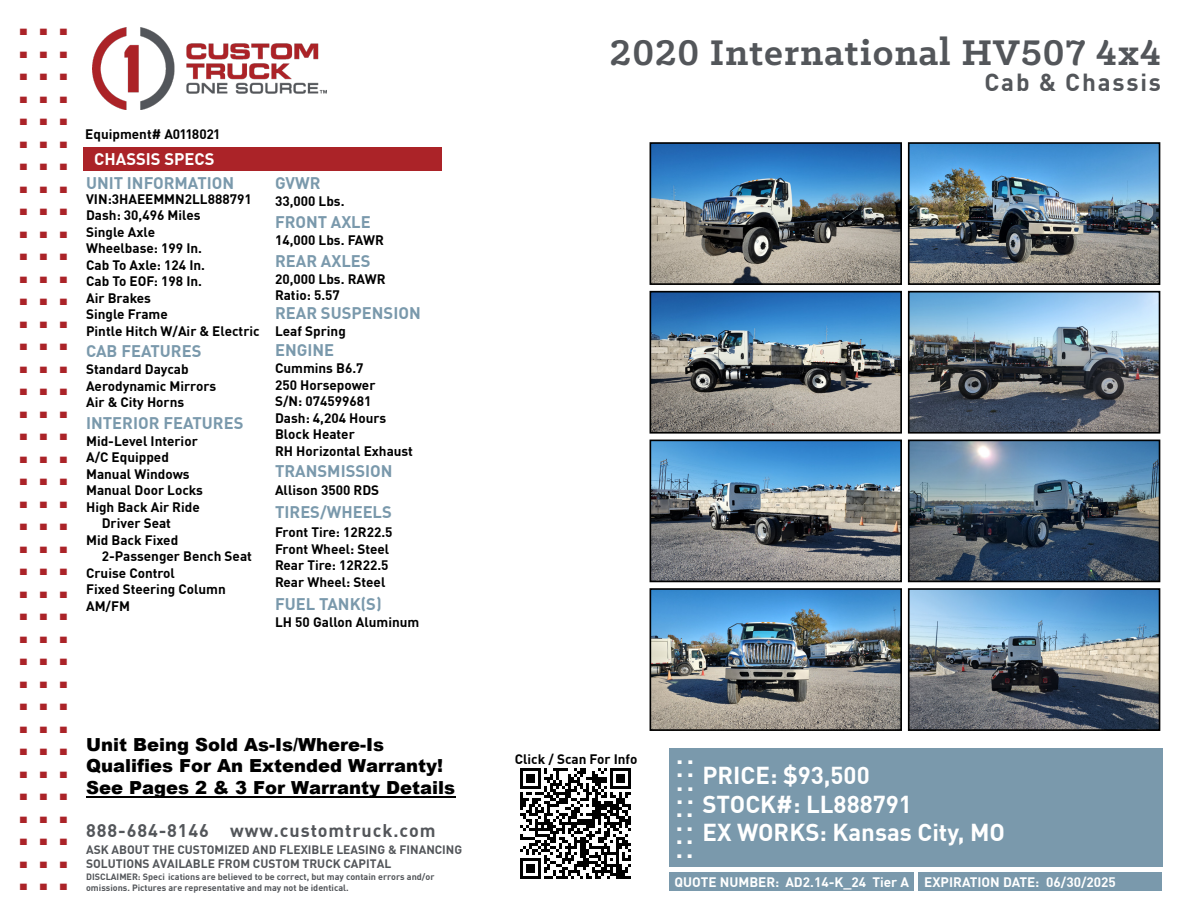
<style>
.page{position:relative;width:1188px;height:918px;background:#fff}
.page>*{position:absolute;margin:0;border:0;box-sizing:border-box;transform-origin:0 0}
.t1{font:700 45px "DIN Pro";color:#ab2328}
.t2{font:700 40.35px "Klinic Slab";letter-spacing:.025em;color:#53565a}
.t3{font:700 25.5px "DIN Pro";color:#fff}
.t4{font:700 24.15px "DIN Pro";letter-spacing:.075em;color:#53565a}
.t5{font:700 24px/28.8px "DIN Pro";color:#fff}
.t6{font:900 18px/21.6px "Arial";color:#000}
.t7{font:700 18px "DIN Pro";letter-spacing:.05em;color:#53565a}
.t8{font:700 16.5px "DIN Pro";color:#7a99ac}
.t9{font:700 16.5px "DIN Pro";color:#fff}
.t10{font:700 13.5px/16.5px "DIN Pro";color:#000}
.t11{font:700 13.5px "DIN Pro";color:#fff}
.t12{font:700 12px/14.4px "DIN Pro";color:#53565a}
.t13{font:700 9px/10.8px "DIN Pro";color:#53565a}
</style>
<div class="page">
<img style="left:92px;top:28px;width:235px;height:82px">
<div style="left:669px;top:748px;width:493px;height:119px;background:#7a99ac"></div>
<div style="left:919px;top:872px;width:243px;height:19px;background:#7a99ac"></div>
<div style="left:669px;top:872px;width:244px;height:19px;background:#7a99ac"></div>
<div style="left:83px;top:147px;width:359px;height:24px;background:#ab2328"></div>
<svg style="left:520px;top:768px;width:111px;height:111px"></svg>
<img style="left:653px;top:145px;width:246px;height:137px">
<div style="left:650px;top:142px;width:252px;height:143px;border:2px solid #000"></div>
<img style="left:911px;top:145px;width:246px;height:137px">
<div style="left:908px;top:142px;width:252px;height:143px;border:2px solid #000"></div>
<img style="left:653px;top:294px;width:246px;height:137px">
<div style="left:650px;top:291px;width:252px;height:143px;border:2px solid #000"></div>
<img style="left:911px;top:294px;width:246px;height:137px">
<div style="left:908px;top:291px;width:252px;height:143px;border:2px solid #000"></div>
<img style="left:653px;top:443px;width:246px;height:136px">
<div style="left:650px;top:440px;width:252px;height:142px;border:2px solid #000"></div>
<img style="left:911px;top:443px;width:246px;height:136px">
<div style="left:908px;top:440px;width:252px;height:142px;border:2px solid #000"></div>
<img style="left:653px;top:591px;width:246px;height:137px">
<div style="left:650px;top:588px;width:252px;height:143px;border:2px solid #000"></div>
<img style="left:911px;top:591px;width:246px;height:137px">
<div style="left:908px;top:588px;width:252px;height:143px;border:2px solid #000"></div>
<hr style="left:86px;top:797px;width:369px;height:1px;background:#000">
<h1 class="t1" style="left:17px;top:-16px;width:54px">...</h1>
<h1 class="t1" style="left:17px;top:6px;width:54px">...</h1>
<h1 class="t1" style="left:17px;top:29px;width:54px">...</h1>
<h1 class="t1" style="left:17px;top:51px;width:54px">...</h1>
<h1 class="t1" style="left:17px;top:74px;width:54px">...</h1>
<h1 class="t1" style="left:17px;top:96px;width:54px">...</h1>
<h1 class="t1" style="left:17px;top:119px;width:54px">...</h1>
<h1 class="t1" style="left:17px;top:141px;width:54px">...</h1>
<h1 class="t1" style="left:17px;top:164px;width:54px">...</h1>
<h1 class="t1" style="left:17px;top:186px;width:54px">...</h1>
<h1 class="t1" style="left:17px;top:209px;width:54px">...</h1>
<h1 class="t1" style="left:17px;top:231px;width:54px">...</h1>
<h1 class="t1" style="left:17px;top:254px;width:54px">...</h1>
<h1 class="t1" style="left:17px;top:276px;width:54px">...</h1>
<h1 class="t1" style="left:17px;top:299px;width:54px">...</h1>
<h1 class="t1" style="left:17px;top:321px;width:54px">...</h1>
<h1 class="t1" style="left:17px;top:344px;width:54px">...</h1>
<h1 class="t1" style="left:17px;top:366px;width:54px">...</h1>
<h1 class="t1" style="left:17px;top:389px;width:54px">...</h1>
<h1 class="t1" style="left:17px;top:411px;width:54px">...</h1>
<h1 class="t1" style="left:17px;top:434px;width:54px">...</h1>
<h1 class="t1" style="left:17px;top:456px;width:54px">...</h1>
<h1 class="t1" style="left:17px;top:479px;width:54px">...</h1>
<h1 class="t1" style="left:17px;top:501px;width:54px">...</h1>
<h1 class="t1" style="left:17px;top:524px;width:54px">...</h1>
<h1 class="t1" style="left:17px;top:546px;width:54px">...</h1>
<h1 class="t1" style="left:17px;top:569px;width:54px">...</h1>
<h1 class="t1" style="left:17px;top:591px;width:54px">...</h1>
<h1 class="t1" style="left:17px;top:614px;width:54px">...</h1>
<h1 class="t1" style="left:17px;top:636px;width:54px">...</h1>
<h1 class="t1" style="left:17px;top:659px;width:54px">...</h1>
<h1 class="t1" style="left:17px;top:681px;width:54px">...</h1>
<h1 class="t1" style="left:17px;top:704px;width:54px">...</h1>
<h1 class="t1" style="left:17px;top:726px;width:54px">...</h1>
<h1 class="t1" style="left:17px;top:749px;width:54px">...</h1>
<h1 class="t1" style="left:17px;top:771px;width:54px">...</h1>
<h1 class="t1" style="left:17px;top:794px;width:54px">...</h1>
<h1 class="t1" style="left:17px;top:816px;width:54px">...</h1>
<h1 class="t1" style="left:17px;top:839px;width:54px">...</h1>
<p class="t10" style="left:85px;top:125px;width:136px">Equipment# A0118021</p>
<p class="t9" style="left:94px;top:146px;width:122px">CHASSIS SPECS</p>
<p class="t8" style="left:86px;top:170px;width:150px">UNIT INFORMATION</p>
<p class="t10" style="left:86px;top:190px;width:175px">VIN:3HAEEMMN2LL888791<br>Dash: 30,496 Miles<br>Single Axle<br>Wheelbase: 199 In.<br>Cab To Axle: 124 In.<br>Cab To EOF: 198 In.<br>Air Brakes<br>Single Frame<br>Pintle Hitch W/Air &amp; Electric</p>
<p class="t8" style="left:86px;top:338px;width:117px">CAB FEATURES</p>
<p class="t10" style="left:86px;top:360px;width:132px">Standard Daycab<br>Aerodynamic Mirrors<br>Air &amp; City Horns</p>
<p class="t10" style="left:86px;top:432px;width:113px">Mid-Level Interior</p>
<p class="t10" style="left:86px;top:448px;width:84px">A/C Equipped</p>
<p class="t10" style="left:86px;top:465px;width:105px">Manual Windows</p>
<p class="t10" style="left:86px;top:481px;width:119px">Manual Door Locks</p>
<p class="t10" style="left:86px;top:498px;width:115px">High Back Air Ride</p>
<p class="t10" style="left:102px;top:514px;width:71px">Driver Seat</p>
<p class="t10" style="left:86px;top:531px;width:94px">Mid Back Fixed</p>
<p class="t10" style="left:102px;top:547px;width:152px">2-Passenger Bench Seat</p>
<p class="t10" style="left:86px;top:564px;width:90px">Cruise Control</p>
<p class="t10" style="left:86px;top:580px;width:141px">Fixed Steering Column</p>
<p class="t10" style="left:86px;top:597px;width:45px">AM/FM</p>
<p class="t8" style="left:86px;top:410px;width:159px">INTERIOR FEATURES</p>
<p class="t8" style="left:275px;top:170px;width:47px">GVWR</p>
<p class="t10" style="left:275px;top:192px;width:71px">33,000 Lbs.</p>
<p class="t8" style="left:275px;top:209px;width:97px">FRONT AXLE</p>
<p class="t8" style="left:275px;top:248px;width:97px">REAR AXLES</p>
<p class="t10" style="left:275px;top:231px;width:110px">14,000 Lbs. FAWR</p>
<p class="t10" style="left:275px;top:270px;width:112px">20,000 Lbs. RAWR<br>Ratio: 5.57</p>
<p class="t10" style="left:275px;top:322px;width:72px">Leaf Spring</p>
<p class="t8" style="left:275px;top:300px;width:147px">REAR SUSPENSION</p>
<p class="t8" style="left:275px;top:337px;width:61px">ENGINE</p>
<p class="t10" style="left:275px;top:359px;width:139px">Cummins B6.7<br>250 Horsepower<br>S/N: 074599681<br>Dash: 4,204 Hours<br>Block Heater<br>RH Horizontal Exhaust</p>
<p class="t10" style="left:275px;top:481px;width:106px">Allison 3500 RDS</p>
<p class="t8" style="left:275px;top:458px;width:119px">TRANSMISSION</p>
<p class="t8" style="left:275px;top:499px;width:118px">TIRES/WHEELS</p>
<p class="t10" style="left:275px;top:523px;width:119px">Front Tire: 12R22.5<br>Front Wheel: Steel<br>Rear Tire: 12R22.5<br>Rear Wheel: Steel</p>
<p class="t8" style="left:275px;top:591px;width:108px">FUEL TANK(S)</p>
<p class="t10" style="left:275px;top:613px;width:146px">LH 50 Gallon Aluminum</p>
<h3 class="t6" style="left:86px;top:733px;width:370px">Unit Being Sold As-Is/Where-Is<br>Qualifies For An Extended Warranty!<br>See Pages 2 &amp; 3 For Warranty Details</h3>
<h3 class="t7" style="left:86px;top:816px;width:351px">888-684-8146 www.customtruck.com</h3>
<p class="t12" style="left:86px;top:841px;width:378px">ASK ABOUT THE CUSTOMIZED AND FLEXIBLE LEASING &amp; FINANCING<br>SOLUTIONS AVAILABLE FROM CUSTOM TRUCK CAPITAL</p>
<p class="t13" style="left:86px;top:871px;width:350px">DISCLAIMER: Speci ications are believed to be correct, but may contain errors and/or omissions. Pictures are representative and may not be identical.</p>
<h2 class="t2" style="left:610px;top:26px;width:553px">2020 International HV507 4x4</h2>
<h3 class="t4" style="left:984px;top:64px;width:178px">Cab &amp; Chassis</h3>
<p class="t10" style="left:515px;top:750px;width:124px">Click / Scan For Info</p>
<h3 class="t3" style="left:676px;top:734px;width:20px">..</h3>
<h3 class="t3" style="left:676px;top:748px;width:20px">..</h3>
<h3 class="t3" style="left:676px;top:761px;width:20px">..</h3>
<h3 class="t3" style="left:676px;top:775px;width:20px">..</h3>
<h3 class="t5" style="left:703px;top:759px;width:304px">PRICE: $93,500<br>STOCK#: LL888791<br>EX WORKS: Kansas City, MO</h3>
<p class="t11" style="left:675px;top:871px;width:443px">QUOTE NUMBER: AD2.14-K_24 Tier A EXPIRATION DATE: 06/30/2025</p>
<h3 class="t3" style="left:676px;top:788px;width:19px">..</h3>
<h3 class="t3" style="left:676px;top:801px;width:19px">..</h3>
<h3 class="t3" style="left:676px;top:815px;width:19px">..</h3>
<h3 class="t3" style="left:676px;top:828px;width:19px">..</h3>
</div>
